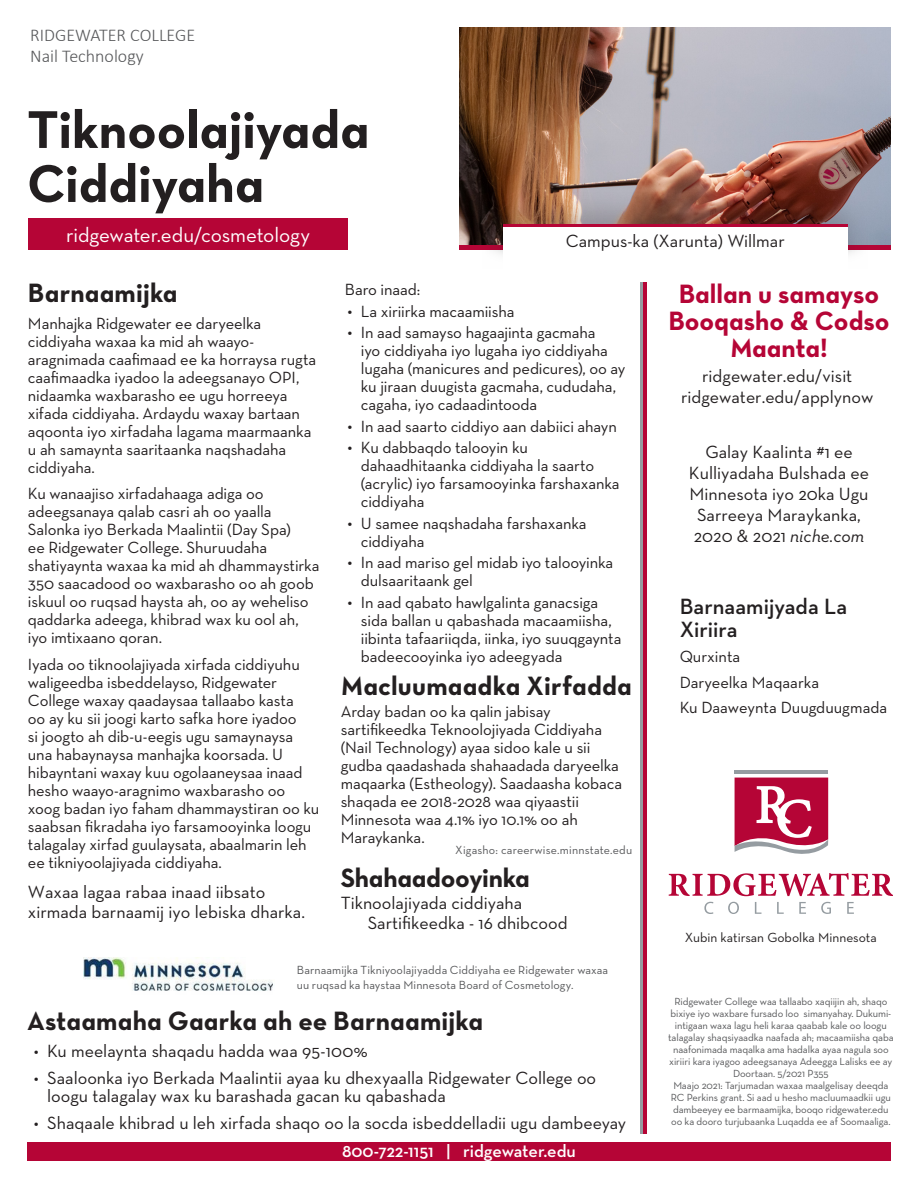
<style>
.page{position:relative;width:918px;height:1188px;background:#fff}
.page>*{position:absolute;margin:0;border:0;box-sizing:border-box;transform-origin:0 0}
.t1{font:54px/54px "Neutra Text Bold Alt";color:#231f20}
.t2{font:27px "Neutra Text Bold Alt";letter-spacing:.005em;color:#231f20}
.t3{font:27px/27px "Neutra Text Bold Alt";color:#b50536;text-align:center}
.t4{font:600 22.5px/22.5px "Neutra Text";color:#231f20}
.t5{font:21px "Neutra Text";letter-spacing:-.005em;color:#fff}
.Indented_credential{font:18px/21px "Neutra Text";color:#231f20}
.t6{font:300 18px "Calibri";color:#57585a}
.t7{font:600 18px "Neutra Text";color:#fff}
.t8{font:16.5px/18px "Neutra Text";letter-spacing:-.01em;color:#231f20}
.t9{font:13.5px "Neutra Text";color:#231f20}
.t10{font:12px/14.2px "Neutra Text";letter-spacing:.005em;color:#57585a}
.t11{font:10.5px/12px "Neutra Text";letter-spacing:-.01em;color:#57585a;text-align:center}
.s1{font-size:18px}
.s2{font-style:italic}
</style>
<div class="page">
<img style="left:459px;top:27px;width:432px;height:218px">
<div style="left:459px;top:245px;width:432px;height:5px;background:#b50536"></div>
<div style="left:480px;top:190px;width:391px;height:253px;background:#231f20;opacity:.21"></div>
<div style="left:503px;top:226px;width:345px;height:208px;background:#fff"></div>
<div style="left:815px;top:250px;width:65px;height:26px;background:#fff"></div>
<div style="left:459px;top:276px;width:421px;height:177px;background:#fff"></div>
<div style="left:470px;top:250px;width:65px;height:26px;background:#fff"></div>
<hr style="left:503px;top:224px;width:345px;height:3px;background:#b50536">
<div style="left:28px;top:219px;width:320px;height:31px;background:#b50536"></div>
<div style="left:27px;top:1143px;width:864px;height:18px;background:#b50536"></div>
<hr style="left:735px;top:771px;width:93px;height:3px;background:#959ca1">
<svg style="left:735px;top:778px;width:93px;height:76px"></svg>
<svg style="left:704px;top:902px;width:9px;height:12px"></svg>
<svg style="left:728px;top:902px;width:11px;height:12px"></svg>
<svg style="left:755px;top:902px;width:6px;height:12px"></svg>
<svg style="left:777px;top:902px;width:7px;height:12px"></svg>
<svg style="left:799px;top:902px;width:7px;height:12px"></svg>
<svg style="left:821px;top:902px;width:10px;height:12px"></svg>
<svg style="left:847px;top:902px;width:7px;height:12px"></svg>
<svg style="left:669px;top:873px;width:224px;height:23px"></svg>
<hr style="left:641px;top:283px;width:3px;height:851px;background:#959ca1">
<hr style="left:644px;top:283px;width:3px;height:851px;background:#b50536">
<img style="left:83px;top:958px;width:190px;height:33px">
<p class="t6" style="left:30px;top:23px;width:166px">RIDGEWATER COLLEGE</p>
<p class="t6" style="left:30px;top:45px;width:115px">Nail Technology</p>
<p class="t1" style="left:27px;top:101px;width:344px">Tiknoolajiyada<br>Ciddiyaha</p>
<p class="t5" style="left:66px;top:222px;width:246px">ridgewater.edu/cosmetology</p>
<p class="Indented_credential" style="left:566px;top:231px;width:221px">Campus-ka (Xarunta) Willmar</p>
<p class="t2" style="left:28px;top:276px;width:151px">Barnaamijka</p>
<p class="t8" style="left:28px;top:314px;width:290px">Manhajka Ridgewater ee daryeelka ciddiyaha waxaa ka mid ah waayo&shy;aragnimada caafimaad ee ka horraysa rugta caafimaadka iyadoo la adeegsanayo OPI, nidaamka waxbarasho ee ugu horreeya xifada ciddiyaha. Ardaydu waxay bartaan aqoonta iyo xirfadaha lagama maarmaanka u ah samaynta saaritaanka naqshadaha ciddiyaha.</p>
<p class="t8" style="left:28px;top:485px;width:293px">Ku wanaajiso xirfadahaaga adiga oo adeegsanaya qalab casri ah oo yaalla Salonka iyo Berkada Maalintii (Day Spa)<br>ee Ridgewater College. Shuruudaha shatiyaynta waxaa ka mid ah dhammaystirka 350 saacadood oo waxbarasho oo ah goob iskuul oo ruqsad haysta ah, oo ay weheliso qaddarka adeega, khibrad wax ku ool ah, iyo imtixaano qoran.</p>
<p class="t8" style="left:28px;top:655px;width:293px">Iyada oo tiknoolajiyada xirfada ciddiyuhu waligeedba isbeddelayso, Ridgewater College waxay qaadaysaa tallaabo kasta<br>oo ay ku sii joogi karto safka hore iyadoo<br>si joogto ah dib-u-eegis ugu samaynaysa una habaynaysa manhajka koorsada. U hibayntani waxay kuu ogolaaneysaa inaad hesho waayo-aragnimo waxbarasho oo xoog badan iyo faham dhammaystiran oo ku saabsan fikradaha iyo farsamooyinka loogu talagalay xirfad guulaysata, abaalmarin leh ee tikniyoolajiyada ciddiyaha.</p>
<p class="Indented_credential" style="left:28px;top:881px;width:279px;line-height:20.2px">Waxaa lagaa rabaa inaad iibsato xirmada barnaamij iyo lebiska dharka.</p>
<p class="t8" style="left:345px;top:280px;width:77px">Baro inaad:</p>
<p class="t8" style="left:347px;top:302px;width:169px"><span class="s1">•</span> La xiriirka macaamiisha</p>
<p class="t8" style="left:361px;top:323px;width:266px;text-indent:-14px"><span class="s1">•</span> In aad samayso hagaajinta gacmaha<br>iyo ciddiyaha iyo lugaha iyo ciddiyaha lugaha (manicures and pedicures), oo ay ku jiraan duugista gacmaha, cududaha, cagaha, iyo cadaadintooda</p>
<p class="t8" style="left:347px;top:417px;width:271px"><span class="s1">•</span> In aad saarto ciddiyo aan dabiici ahayn</p>
<p class="t8" style="left:361px;top:438px;width:260px;text-indent:-14px"><span class="s1">•</span> Ku dabbaqdo talooyin ku dahaadhitaanka ciddiyaha la saarto (acrylic) iyo farsamooyinka farshaxanka ciddiyaha</p>
<p class="t8" style="left:361px;top:514px;width:227px;text-indent:-14px"><span class="s1">•</span> U samee naqshadaha farshaxanka ciddiyaha</p>
<p class="t8" style="left:361px;top:554px;width:254px;text-indent:-14px"><span class="s1">•</span> In aad mariso gel midab iyo talooyinka dulsaaritaank gel</p>
<p class="t8" style="left:361px;top:593px;width:262px;text-indent:-14px"><span class="s1">•</span> In aad qabato hawlgalinta ganacsiga sida ballan u qabashada macaamiisha, iibinta tafaariiqda, iinka, iyo suuqgaynta badeecooyinka iyo adeegyada</p>
<p class="t2" style="left:341px;top:669px;width:293px">Macluumaadka Xirfadda</p>
<p class="t8" style="left:341px;top:702px;width:283px">Arday badan oo ka qalin jabisay sartifikeedka Teknoolojiyada Ciddiyaha (Nail Technology) ayaa sidoo kale u sii gudba qaadashada shahaadada daryeelka maqaarka (Estheology). Saadaasha kobaca shaqada ee 2018-2028 waa qiyaastii Minnesota waa 4.1% iyo 10.1% oo ah Maraykanka.</p>
<p class="t10" style="left:455px;top:842px;width:179px">Xigasho: careerwise.minnstate.edu</p>
<p class="t2" style="left:341px;top:861px;width:191px">Shahaadooyinka</p>
<p class="Indented_credential" style="left:341px;top:892px;width:183px">Tiknoolajiyada ciddiyaha</p>
<p class="Indented_credential" style="left:368px;top:912px;width:202px">Sartifikeedka - 16 dhibcood</p>
<p class="t10" style="left:297px;top:963px;width:313px">Barnaamijka Tikniyoolajiyadda Ciddiyaha ee Ridgewater waxaa uu ruqsad ka haystaa Minnesota Board of Cosmetology.</p>
<p class="t2" style="left:27px;top:1004px;width:458px">Astaamaha Gaarka ah ee Barnaamijka</p>
<p class="Indented_credential" style="left:34px;top:1040px;width:335px">• Ku meelaynta shaqadu hadda waa 95-100%</p>
<p class="Indented_credential" style="left:47px;top:1068px;width:550px;line-height:18px;text-indent:-14px">• Saaloonka iyo Berkada Maalintii ayaa ku dhexyaalla Ridgewater College oo loogu talagalay wax ku barashada gacan ku qabashada</p>
<p class="Indented_credential" style="left:34px;top:1112px;width:594px">• Shaqaale khibrad u leh xirfada shaqo oo la socda isbeddelladii ugu dambeeyay</p>
<p class="t7" style="left:342px;top:1139px;width:235px">800-722-1151 | ridgewater.edu</p>
<p class="t3" style="left:668px;top:279px;width:223px">Ballan u samayso<br>Booqasho &amp; Codso<br>Maanta!</p>
<p class="Indented_credential" style="left:702px;top:365px;width:152px">ridgewater.edu/visit</p>
<p class="Indented_credential" style="left:681px;top:386px;width:194px">ridgewater.edu/applynow</p>
<p class="Indented_credential" style="left:689px;top:441px;width:182px;text-align:center">Galay Kaalinta #1 ee<br>Kulliyadaha Bulshada ee<br>Minnesota iyo 20ka Ugu<br>Sarreeya Maraykanka,<br>2020 &amp; 2021 <span class="s2">niche.com</span></p>
<p class="t4" style="left:680px;top:595px;width:169px">Barnaamijyada La<br>Xiriira</p>
<p class="t8" style="left:680px;top:647px;width:62px">Qurxinta</p>
<p class="t8" style="left:680px;top:673px;width:141px">Daryeelka Maqaarka</p>
<p class="t8" style="left:680px;top:698px;width:209px">Ku Daaweynta Duugduugmada</p>
<p class="t9" style="left:685px;top:929px;width:194px">Xubin katirsan Gobolka Minnesota</p>
<p class="t11" style="left:668px;top:996px;width:227px">Ridgewater College waa tallaabo xaqiijin ah, shaqo bixiye iyo waxbare fursado loo simanyahay. Dukumi&shy;intigaan waxa lagu heli karaa qaabab kale oo loogu talagalay shaqsiyaadka naafada ah; macaamiisha qaba naafonimada maqalka ama hadalka ayaa nagula soo xiriiri kara iyagoo adeegsanaya Adeegga Lalisks ee ay Doortaan. 5/2021 P355</p>
<p class="t11" style="left:671px;top:1080px;width:222px;text-align:left">Maajo 2021: Tarjumadan waxaa maalgelisay deeqda RC Perkins grant. Si aad u hesho macluumaadkii ugu dambeeyey ee barmaamijka, booqo ridgewater.edu oo ka dooro turjubaanka Luqadda ee af Soomaaliga.</p>
</div>
